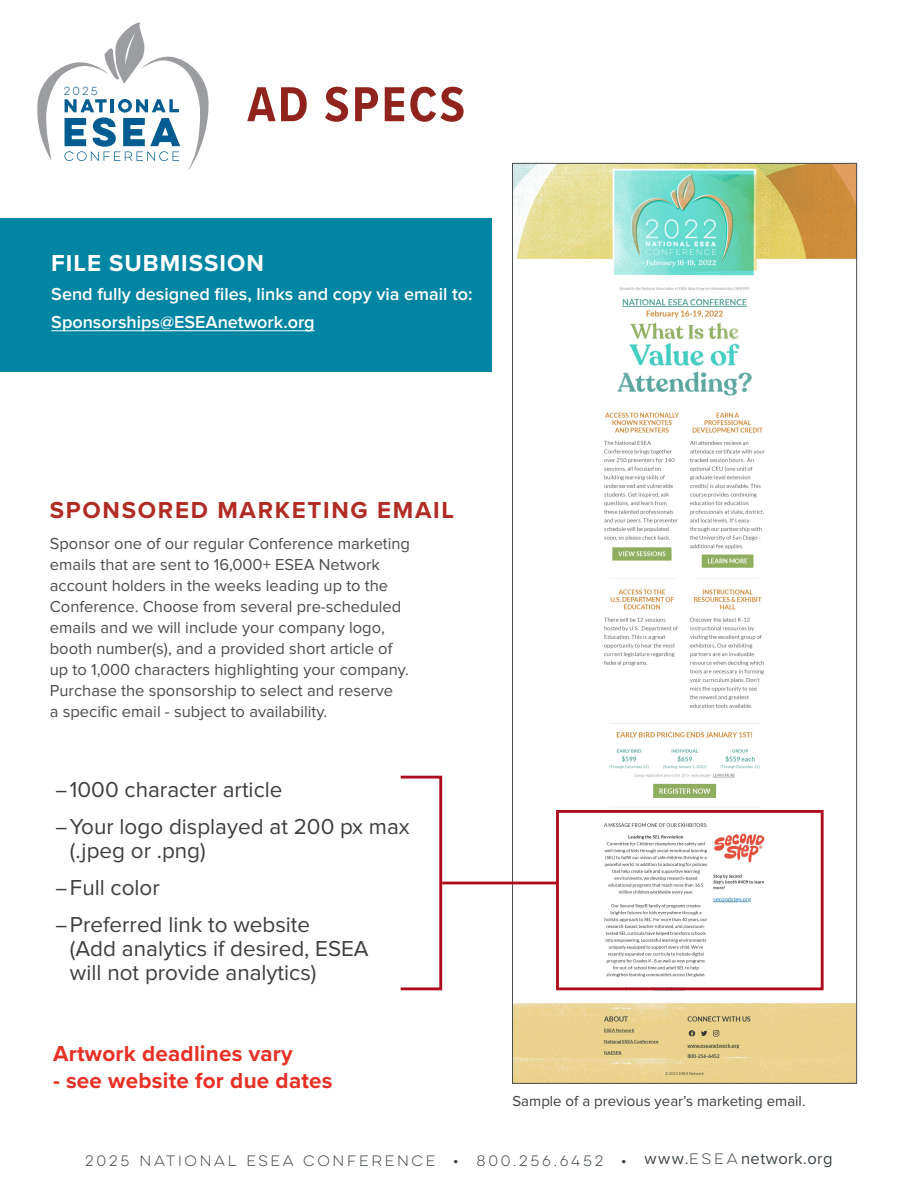
<style>
.page{position:relative;width:918px;height:1188px;background:#fff}
.page>*{position:absolute;margin:0;border:0;box-sizing:border-box;transform-origin:0 0}
.t1{font:700 50.85px "Proxima Nova Cond";letter-spacing:.05em;color:#90241c}
.t2{font:700 24px "Proxima Nova";letter-spacing:.07em;color:#b12c24}
.t3{font:700 24px "Proxima Nova";letter-spacing:.04em;color:#fff}
.t4{font:22.5px/24px "Proxima Nova";color:#3e3e3f}
.t5{font:700 22.5px "Proxima Nova";letter-spacing:.01em;color:#e82f24}
.t6{font:600 18px "Proxima Nova";color:#fff}
.t7{font:16.5px/21px "Proxima Nova";color:#4b4c4d}
.t8{font:15px "Proxima Nova";color:#3e3e3f}
.t9{font:13.5px "Lulo Clean One";color:#3c4542}
.t10{font:10.5px "Lulo Clean One";color:#015c91}
.s1{font-family:"Proxima Nova Cond"}
.s2{font-family:"Proxima Nova";font-size:16.5px}
</style>
<div class="page">
<div style="left:0;top:219px;width:491px;height:153px;background:#0085a2"></div>
<hr style="left:51px;top:330px;width:264px;height:1px;background:#fff">
<img style="left:514px;top:165px;width:341px;height:917px">
<div style="left:556px;top:810px;width:268px;height:180px;border:3px solid #ae0c1d"></div>
<hr style="left:442px;top:882px;width:116px;height:2px;background:#ae0c1d">
<div style="left:399px;top:776px;width:43px;height:214px;border:3px solid #ae0c1d"></div>
<svg style="left:37px;top:22px;width:172px;height:148px"></svg>
<p class="t10" style="left:64px;top:84px;width:38px">2025</p>
<p class="t1" style="left:247px;top:67px;width:219px">AD SPECS</p>
<p class="t3" style="left:51px;top:245px;width:214px">FILE SUBMISSION</p>
<p class="t6" style="left:51px;top:286px;width:423px">Send fully designed files, links and copy via email to:</p>
<p class="t6" style="left:51px;top:314px;width:265px">Sponsorships@ESEAnetwork.org</p>
<p class="t2" style="left:50px;top:492px;width:406px">SPONSORED MARKETING EMAIL</p>
<p class="t7" style="left:50px;top:533px;width:362px">Sponsor one of our regular Conference marketing emails that are sent to 16,000+ ESEA Network account holders in the weeks leading up to the Conference. Choose from several pre-scheduled emails and we will include your company logo, booth number(s), and a provided short article of up to 1,000 characters highlighting your company.<br>Purchase the sponsorship to select and reserve<br>a specific email - subject to availability.</p>
<p class="t4" style="left:56px;top:779px;width:228px"><span class="s1">–</span>1000 character article</p>
<p class="t4" style="left:70px;top:815px;width:341px;text-indent:-14px"><span class="s1">–</span>Your logo displayed at 200 px max (.jpeg or .png)</p>
<p class="t4" style="left:56px;top:876px;width:106px"><span class="s1">–</span>Full color</p>
<p class="t4" style="left:70px;top:913px;width:300px;text-indent:-14px"><span class="s1">–</span>Preferred link to website<br>(Add analytics if desired, ESEA will not provide analytics)</p>
<p class="t5" style="left:53px;top:1037px;width:241px">Artwork deadlines vary</p>
<p class="t5" style="left:53px;top:1064px;width:281px">- see website for due dates</p>
<p class="t8" style="left:513px;top:1095px;width:294px">Sample of a previous year’s marketing email.</p>
<p class="t9" style="left:85px;top:1151px;width:749px">2025 NATIONAL ESEA CONFERENCE • 800.256.6452 • <span class="s2">www.</span>ESEA<span class="s2">network.org</span></p>
</div>
